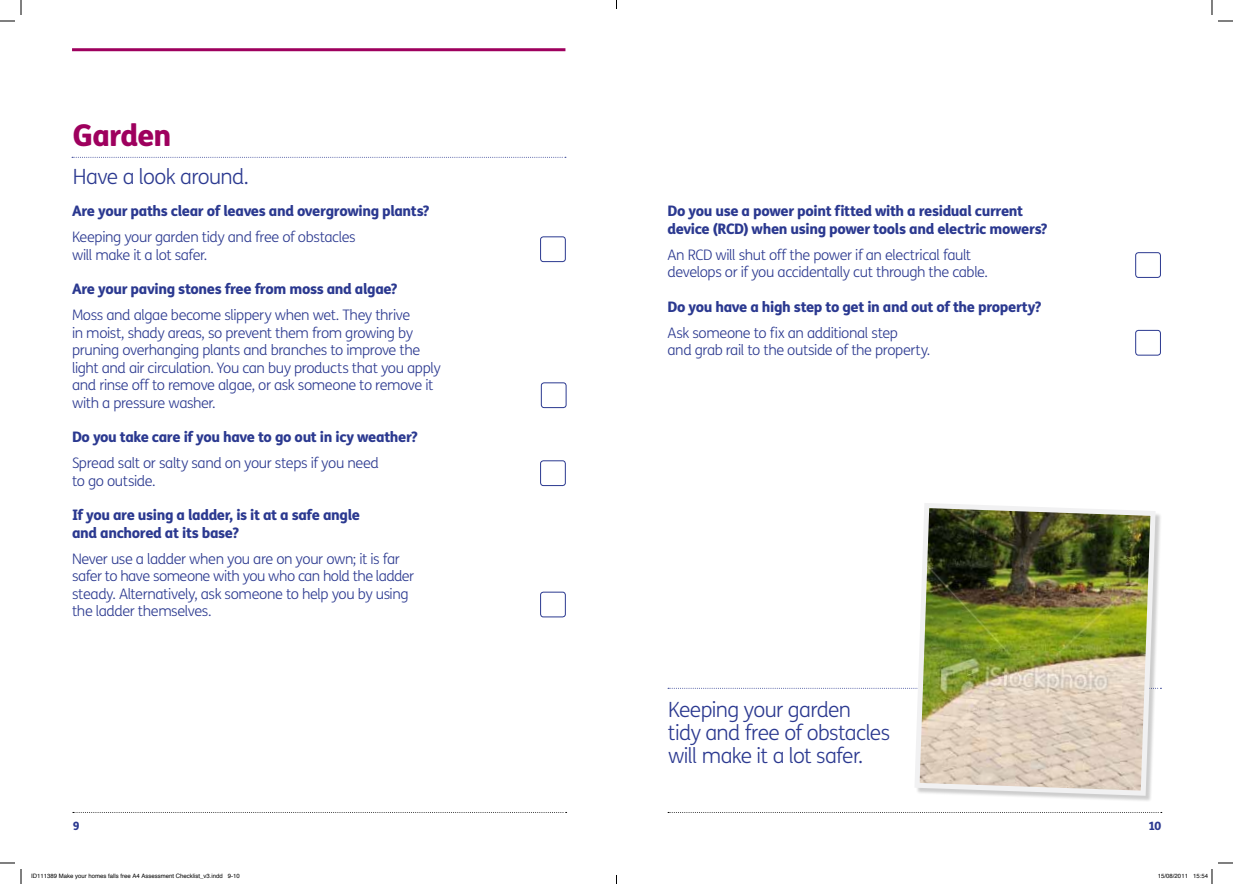
<style>
.page{position:relative;width:1233px;height:884px;background:#fff}
.page>*{position:absolute;margin:0;border:0;box-sizing:border-box;transform-origin:0 0}
.t1{font:800 30px "FS Me";letter-spacing:-.03em;color:#9e005e}
.t2{font:300 21px/23px "FS Me";letter-spacing:-.03em;color:#2b3990}
.t3{font:300 14.5px/17.5px "FS Me";letter-spacing:-.03em;color:#2b3990}
.t4{font:800 14.5px/17.5px "FS Me";letter-spacing:-.025em;color:#2b3990}
.t5{font:800 11.5px "FS Me";color:#2b3990}
.t6{font:6px "Helvetica";color:#000}
</style>
<div class="page">
<svg style="left:73px;top:812px;width:493px;height:1px"></svg>
<svg style="left:668px;top:812px;width:493px;height:1px"></svg>
<svg style="left:72px;top:157px;width:494px;height:1px"></svg>
<hr style="left:72px;top:48px;width:493px;height:3px;background:#9e005e">
<div style="left:540px;top:236px;width:26px;height:26px;border:1px solid #2b3990;border-radius:3px"></div>
<div style="left:541px;top:382px;width:25px;height:26px;border:1px solid #2b3990;border-radius:3px"></div>
<div style="left:540px;top:460px;width:26px;height:26px;border:1px solid #2b3990;border-radius:3px"></div>
<div style="left:540px;top:592px;width:26px;height:25px;border:1px solid #2b3990;border-radius:3px"></div>
<div style="left:1135px;top:252px;width:25px;height:26px;border:1px solid #2b3990;border-radius:3px"></div>
<div style="left:1135px;top:330px;width:25px;height:25px;border:1px solid #2b3990;border-radius:3px"></div>
<svg style="left:668px;top:688px;width:244px;height:1px"></svg>
<div style="left:915px;top:504px;width:247px;height:299px;background:#000;opacity:.2"></div>
<img style="left:912px;top:503px;width:246px;height:295px">
<svg style="left:1218px;top:20px;width:15px;height:2px"></svg>
<svg style="left:1218px;top:862px;width:15px;height:2px"></svg>
<svg style="left:0;top:0;width:22px;height:22px"></svg>
<svg style="left:0;top:862px;width:22px;height:22px"></svg>
<svg style="left:1211px;top:0;width:1px;height:15px"></svg>
<svg style="left:1211px;top:869px;width:1px;height:15px"></svg>
<h1 class="t1" style="left:73px;top:111px;width:100px">Garden</h1>
<h2 class="t2" style="left:73px;top:165px;width:178px">Have a look around.</h2>
<p class="t4" style="left:72px;top:201px;width:359px">Are your paths clear of leaves and overgrowing plants?</p>
<p class="t3" style="left:72px;top:228px;width:285px">Keeping your garden tidy and free of obstacles will make it a lot safer.</p>
<p class="t4" style="left:72px;top:279px;width:327px">Are your paving stones free from moss and algae?</p>
<p class="t3" style="left:72px;top:306px;width:370px">Moss and algae become slippery when wet. They thrive<br>in moist, shady areas, so prevent them from growing by pruning overhanging plants and branches to improve the light and air circulation. You can buy products that you apply and rinse off to remove algae, or ask someone to remove it with a pressure washer.</p>
<p class="t4" style="left:72px;top:427px;width:347px">Do you take care if you have to go out in icy weather?</p>
<p class="t3" style="left:72px;top:454px;width:308px">Spread salt or salty sand on your steps if you need to go outside.</p>
<p class="t4" style="left:72px;top:506px;width:289px">If you are using a ladder, is it at a safe angle and anchored at its base?</p>
<p class="t3" style="left:72px;top:549px;width:344px">Never use a ladder when you are on your own; it is far safer to have someone with you who can hold the ladder steady. Alternatively, ask someone to help you by using the ladder themselves.</p>
<p class="t4" style="left:667px;top:201px;width:381px">Do you use a power point fitted with a residual current device (RCD) when using power tools and electric mowers?</p>
<p class="t3" style="left:667px;top:245px;width:322px">An RCD will shut off the power if an electrical fault develops or if you accidentally cut through the cable.</p>
<p class="t4" style="left:667px;top:297px;width:375px">Do you have a high step to get in and out of the property?</p>
<p class="t3" style="left:667px;top:323px;width:264px">Ask someone to fix an additional step<br>and grab rail to the outside of the property.</p>
<h2 class="t2" style="left:668px;top:698px;width:224px">Keeping your garden<br>tidy and free of obstacles will make it a lot safer.</h2>
<p class="t5" style="left:73px;top:817px;width:8px">9</p>
<p class="t5" style="left:1148px;top:817px;width:14px">10</p>
<p class="t6" style="left:31px;top:871px;width:210px">ID111389 Make your homes falls free A4 Assessment Checklist_v3.indd 9-10</p>
<p class="t6" style="left:1158px;top:871px;width:52px">15/08/2011 15:54</p>
</div>
